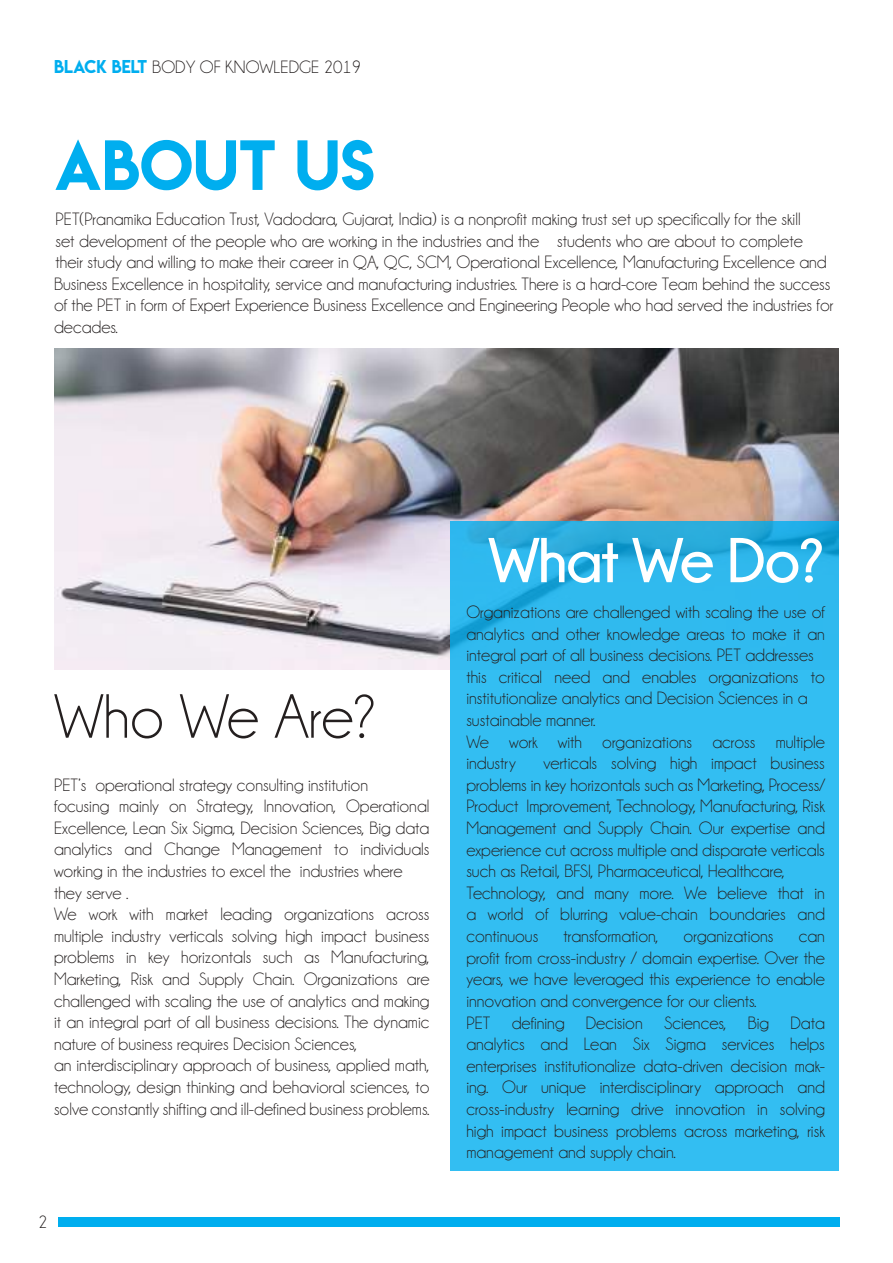
<style>
.page{position:relative;width:893px;height:1263px;background:#fff}
.page>*{position:absolute;margin:0;border:0;box-sizing:border-box;transform-origin:0 0}
.t1{font:63px "Champagne&Limousines";color:#241f1f}
.t2{font:700 63px "Champagne&Limousines";letter-spacing:-.02em;color:#fff}
.t3{font:63px "Lemon Milk";color:#00aeef}
.t4{font:18px/21.6px "Champagne&Limousines";color:#241f1f}
.s1{font-family:"Lemon Milk";font-size:16.5px;color:#00aeef}
</style>
<div class="page">
<div style="left:58px;top:1217px;width:782px;height:9px;background:#00aeef"></div>
<img style="left:54px;top:349px;width:785px;height:320px">
<div style="left:451px;top:522px;width:388px;height:649px;background:#33bef2"></div>
<p class="t4" style="left:54px;top:56px;width:309px"><span class="s1">BLACK BELT</span> BODY OF KNOWLEDGE 2019</p>
<h1 class="t3" style="left:54px;top:120px;width:322px">ABOUT US</h1>
<p class="t4" style="left:54px;top:208px;width:781px">PET(Pranamika Education Trust, Vadodara, Gujarat, India) is a nonprofit making trust set up specifically for the skill<br>set development of the people who are working in the industries and the students who are about to complete their study and willing to make their career in QA, QC, SCM, Operational Excellence, Manufacturing Excellence and Business Excellence in hospitality, service and manufacturing industries. There is a hard-core Team behind the success of the PET in form of Expert Experience Business Excellence and Engineering People who had served the industries for decades.</p>
<h1 class="t1" style="left:54px;top:685px;width:324px">Who We Are?</h1>
<p class="t4" style="left:54px;top:774px;width:377px">PET’s operational strategy consulting institution<br>focusing mainly on Strategy, Innovation, Operational Excellence, Lean Six Sigma, Decision Sciences, Big data analytics and Change Management to individuals working in the industries to excel the industries where they serve .<br>We work with market leading organizations across multiple industry verticals solving high impact business problems in key horizontals such as Manufacturing, Marketing, Risk and Supply Chain. Organizations are challenged with scaling the use of analytics and making it an integral part of all business decisions. The dynamic nature of business requires Decision Sciences,<br>an interdisciplinary approach of business, applied math, technology, design thinking and behavioral sciences, to solve constantly shifting and ill-defined business problems.</p>
<p class="t4" style="left:38px;top:1211px;width:11px">2</p>
<h1 class="t2" style="left:488px;top:526px;width:338px">What We Do?</h1>
<p class="t4" style="left:466px;top:601px;width:360px">Organizations are challenged with scaling the use of analytics and other knowledge areas to make it an integral part of all business decisions. PET addresses this critical need and enables organizations to institutionalize analytics and Decision Sciences in a sustainable manner.<br>We work with organizations across multiple industry</p>
<p class="t4" style="left:466px;top:753px;width:360px;text-indent:77px">verticals solving high impact business problems in key horizontals such as Marketing, Process/ Product Improvement, Technology, Manufacturing, Risk Management and Supply Chain. Our expertise and experience cut across multiple and disparate verticals such as Retail, BFSI, Pharmaceutical, Healthcare, Technology, and many more. We believe that in a world of blurring value-chain boundaries and continuous</p>
<p class="t4" style="left:563px;top:925px;width:97px">transformation,</p>
<p class="t4" style="left:684px;top:925px;width:91px">organizations</p>
<p class="t4" style="left:466px;top:925px;width:360px;text-indent:332px">can profit from cross-industry / domain expertise. Over the years, we have leveraged this experience to enable innovation and convergence for our clients.<br>PET defining Decision Sciences, Big Data analytics and Lean Six Sigma services helps enterprises institutionalize data-driven decision mak&shy;ing. Our unique interdisciplinary approach and cross-industry learning drive innovation in solving high impact business problems across marketing, risk management and supply chain.</p>
</div>
